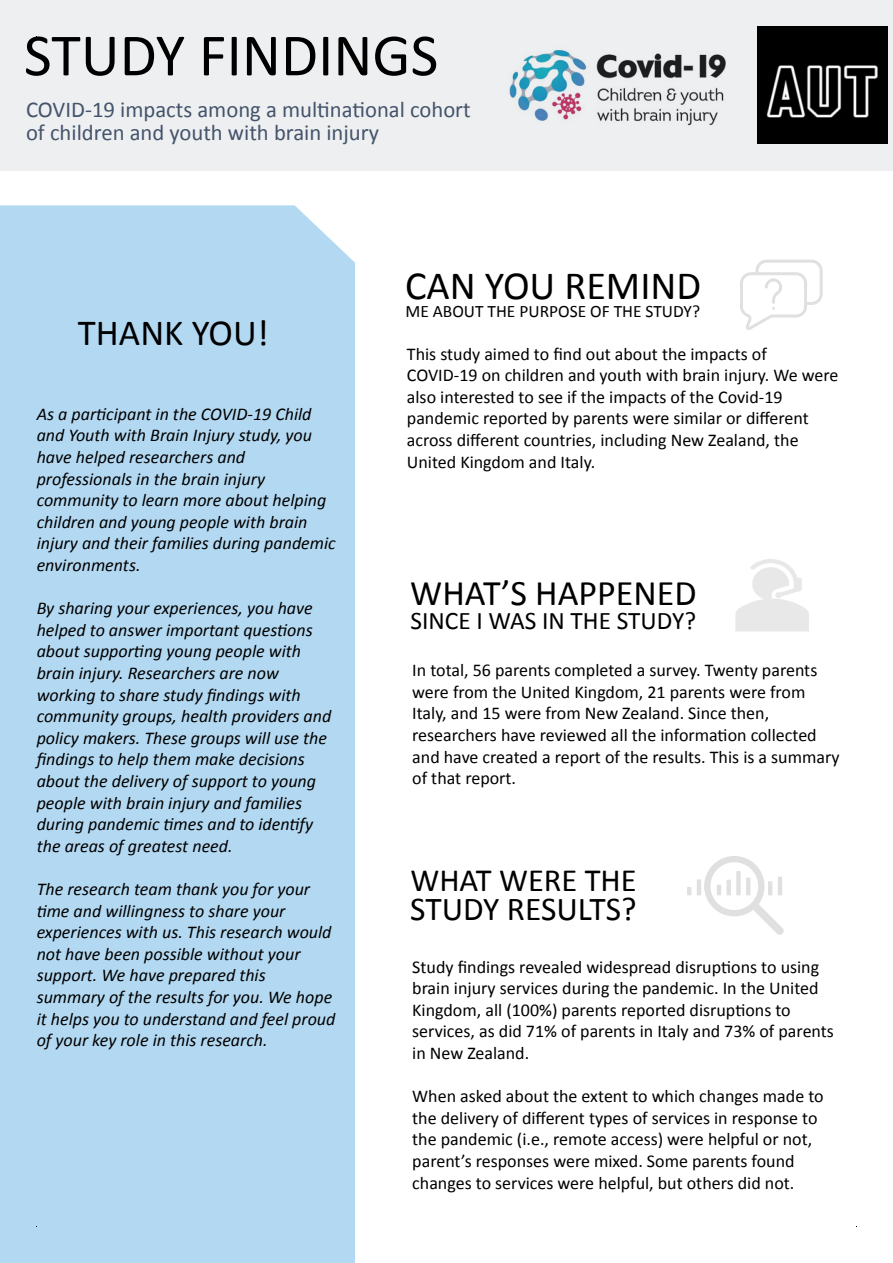
<style>
.page{position:relative;width:893px;height:1263px;background:#fff}
.page>*{position:absolute;margin:0;border:0;box-sizing:border-box;transform-origin:0 0}
.t1{font:60.45px "Calibri";color:#000}
.t2{font:40.2px "Calibri";color:#000}
.t3{font:36.9px "Calibri";color:#000}
.t4{font:36.15px "Calibri";color:#000}
.t5{font:33.45px "Calibri";color:#000}
.t6{font:32.55px "Calibri";color:#000}
.t7{font:25.35px "Calibri";color:#000}
.t8{font:22.65px/22.6px "Calibri";color:#45546b}
.t9{font:18px/21.6px "Calibri";color:#000}
.t10{font:italic 18px/21.6px "Calibri";color:#000}
.t11{font:17.4px "Calibri";color:#000}
</style>
<div class="page">
<div style="left:0;top:0;width:893px;height:170px;background:#edeff1"></div>
<img style="left:758px;top:27px;width:130px;height:117px">
<div style="left:0;top:205px;width:355px;height:1058px;background:#b3d8f1"></div>
<svg style="left:735px;top:559px;width:74px;height:72px"></svg>
<svg style="left:740px;top:260px;width:83px;height:70px"></svg>
<svg style="left:687px;top:856px;width:97px;height:79px"></svg>
<h1 class="t1" style="left:24px;top:13px;width:416px">STUDY FINDINGS</h1>
<p class="t8" style="left:26px;top:98px;width:446px">COVID-19 impacts among a multinational cohort of children and youth with brain injury</p>
<h3 class="t3" style="left:78px;top:307px;width:192px">THANK YOU!</h3>
<p class="t10" style="left:37px;top:402px;width:301px">As a participant in the COVID-19 Child and Youth with Brain Injury study, you have helped researchers and professionals in the brain injury community to learn more about helping children and young people with brain injury and their families during pandemic environments.</p>
<p class="t10" style="left:37px;top:597px;width:296px">By sharing your experiences, you have helped to answer important questions about supporting young people with brain injury. Researchers are now working to share study findings with community groups, health providers and policy makers. These groups will use the findings to help them make decisions about the delivery of support to young people with brain injury and families during pandemic times and to identify the areas of greatest need.</p>
<p class="t10" style="left:37px;top:877px;width:300px">The research team thank you for your time and willingness to share your experiences with us. This research would not have been possible without your support. We have prepared this summary of the results for you. We hope it helps you to understand and feel proud of your key role in this research.</p>
<h2 class="t2" style="left:405px;top:257px;width:298px">CAN YOU REMIND</h2>
<p class="t11" style="left:405px;top:299px;width:296px">ME ABOUT THE PURPOSE OF THE STUDY?</p>
<p class="t9" style="left:407px;top:342px;width:433px">This study aimed to find out about the impacts of COVID-19 on children and youth with brain injury. We were also interested to see if the impacts of the Covid-19 pandemic reported by parents were similar or different across different countries, including New Zealand, the United Kingdom and Italy.</p>
<h3 class="t4" style="left:410px;top:568px;width:288px">WHAT’S HAPPENED</h3>
<h3 class="t7" style="left:410px;top:603px;width:287px">SINCE I WAS IN THE STUDY?</h3>
<p class="t9" style="left:412px;top:659px;width:429px">In total, 56 parents completed a survey. Twenty parents were from the United Kingdom, 21 parents were from Italy, and 15 were from New Zealand. Since then, researchers have reviewed all the information collected and have created a report of the results. This is a summary of that report.</p>
<h3 class="t6" style="left:410px;top:858px;width:228px">WHAT WERE THE</h3>
<h3 class="t5" style="left:410px;top:886px;width:228px">STUDY RESULTS?</h3>
<p class="t9" style="left:412px;top:955px;width:423px">Study findings revealed widespread disruptions to using brain injury services during the pandemic. In the United Kingdom, all (100%) parents reported disruptions to services, as did 71% of parents in Italy and 73% of parents in New Zealand.</p>
<p class="t9" style="left:412px;top:1085px;width:413px">When asked about the extent to which changes made to the delivery of different types of services in response to the pandemic (i.e., remote access) were helpful or not, parent’s responses were mixed. Some parents found changes to services were helpful, but others did not.</p>
</div>
